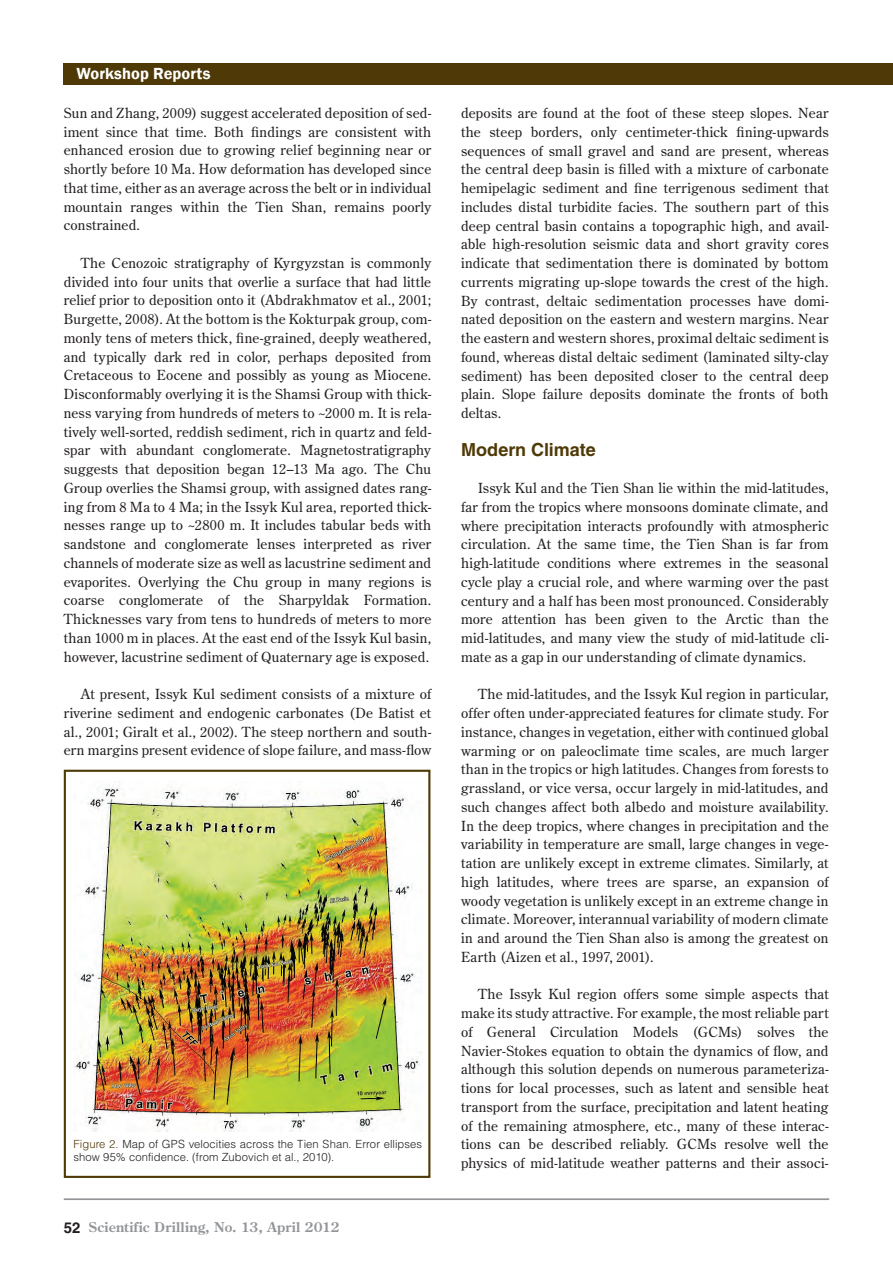
<style>
.page{position:relative;width:893px;height:1263px;background:#fff}
.page>*{position:absolute;margin:0;border:0;box-sizing:border-box;transform-origin:0 0}
.t1{font:700 18px "Helvetica LT Std";letter-spacing:-.005em;color:#4f3a07}
.t2{font:600 16.5px "Franklin Gothic";letter-spacing:.005em;color:#fff}
.t3{font:13.8px/18.8px "Century Old Style Std";letter-spacing:.015em;color:#231f20;text-align:justify}
.t4{font:700 13.5px "Century Old Style Std";letter-spacing:.02em;color:#939598}
.t5{font:300 11.25px/13.5px "Helvetica LT Std";letter-spacing:.01em;color:#231f20}
.s1{color:#4f3a07}
.s2{font-family:"Helvetica LT Std";font-size:15px;color:#231f20}
</style>
<div class="page">
<hr style="left:64px;top:1198px;width:765px;height:2px;background:#939598">
<div style="left:64px;top:64px;width:829px;height:21px;background:#4f3a07"></div>
<div style="left:64px;top:770px;width:366px;height:408px;border:2px solid #4f3a07"></div>
<img style="left:73px;top:785px;width:349px;height:347px">
<p class="t2" style="left:77px;top:63px;width:135px">Workshop Reports</p>
<p class="t3" style="left:64px;top:103px;width:369px">Sun and Zhang, 2009) suggest accelerated deposition of sed&shy;iment since that time. Both findings are consistent with enhanced erosion due to growing relief beginning near or shortly before 10 Ma. How deformation has developed since that time, either as an average across the belt or in individual mountain ranges within the Tien Shan, remains poorly constrained.</p>
<p class="t3" style="left:64px;top:253px;width:369px;text-indent:17px">The Cenozoic stratigraphy of Kyrgyzstan is commonly divided into four units that overlie a surface that had little relief prior to deposition onto it (Abdrakhmatov et al., 2001; Burgette, 2008). At the bottom is the Kokturpak group, com&shy;monly tens of meters thick, fine-grained, deeply weathered, and typically dark red in color, perhaps deposited from Cretaceous to Eocene and possibly as young as Miocene.<br>Disconformably overlying it is the Shamsi Group with thick&shy;ness varying from hundreds of meters to ~2000 m. It is rela&shy;tively well-sorted, reddish sediment, rich in quartz and feld&shy;spar with abundant conglomerate. Magnetostratigraphy suggests that deposition began 12–13 Ma ago. The Chu Group overlies the Shamsi group, with assigned dates rang&shy;ing from 8 Ma to 4 Ma; in the Issyk Kul area, reported thick&shy;nesses range up to ~2800 m. It includes tabular beds with sandstone and conglomerate lenses interpreted as river channels of moderate size as well as lacustrine sediment and evaporites. Overlying the Chu group in many regions is coarse conglomerate of the Sharpyldak Formation.<br>Thicknesses vary from tens to hundreds of meters to more than 1000 m in places. At the east end of the Issyk Kul basin, however, lacustrine sediment of Quaternary age is exposed.</p>
<p class="t3" style="left:64px;top:684px;width:369px;text-indent:17px">At present, Issyk Kul sediment consists of a mixture of riverine sediment and endogenic carbonates (De Batist et al., 2001; Giralt et al., 2002). The steep northern and south&shy;ern margins present evidence of slope failure, and mass-flow</p>
<p class="t5" style="left:73px;top:1137px;width:350px"><span class="s1">Figure 2.</span> Map of GPS velocities across the Tien Shan. Error ellipses show 95% confidence. (from Zubovich et al., 2010).</p>
<p class="t4" style="left:64px;top:1218px;width:277px"><span class="s2">52</span> Scientific Drilling, No. 13, April 2012</p>
<p class="t3" style="left:461px;top:103px;width:369px">deposits are found at the foot of these steep slopes. Near the steep borders, only centimeter-thick fining-upwards sequences of small gravel and sand are present, whereas the central deep basin is filled with a mixture of carbonate hemipelagic sediment and fine terrigenous sediment that includes distal turbidite facies. The southern part of this deep central basin contains a topographic high, and avail&shy;able high-resolution seismic data and short gravity cores indicate that sedimentation there is dominated by bottom currents migrating up-slope towards the crest of the high.<br>By contrast, deltaic sedimentation processes have domi&shy;nated deposition on the eastern and western margins. Near the eastern and western shores, proximal deltaic sediment is found, whereas distal deltaic sediment (laminated silty-clay sediment) has been deposited closer to the central deep plain. Slope failure deposits dominate the fronts of both deltas.</p>
<h1 class="t1" style="left:461px;top:438px;width:136px">Modern Climate</h1>
<p class="t3" style="left:461px;top:478px;width:369px;text-indent:17px">Issyk Kul and the Tien Shan lie within the mid-latitudes, far from the tropics where monsoons dominate climate, and where precipitation interacts profoundly with atmospheric circulation. At the same time, the Tien Shan is far from high-latitude conditions where extremes in the seasonal cycle play a crucial role, and where warming over the past century and a half has been most pronounced. Considerably more attention has been given to the Arctic than the mid-latitudes, and many view the study of mid-latitude cli&shy;mate as a gap in our understanding of climate dynamics.</p>
<p class="t3" style="left:461px;top:685px;width:369px;text-indent:17px">The mid-latitudes, and the Issyk Kul region in particular, offer often under-appreciated features for climate study. For instance, changes in vegetation, either with continued global warming or on paleoclimate time scales, are much larger than in the tropics or high latitudes. Changes from forests to grassland, or vice versa, occur largely in mid-latitudes, and such changes affect both albedo and moisture availability.<br>In the deep tropics, where changes in precipitation and the variability in temperature are small, large changes in vege&shy;tation are unlikely except in extreme climates. Similarly, at high latitudes, where trees are sparse, an expansion of woody vegetation is unlikely except in an extreme change in climate. Moreover, interannual variability of modern climate in and around the Tien Shan also is among the greatest on Earth (Aizen et al., 1997, 2001).</p>
<p class="t3" style="left:461px;top:985px;width:369px;text-indent:17px">The Issyk Kul region offers some simple aspects that make its study attractive. For example, the most reliable part of General Circulation Models (GCMs) solves the Navier-Stokes equation to obtain the dynamics of flow, and although this solution depends on numerous parameteriza&shy;tions for local processes, such as latent and sensible heat transport from the surface, precipitation and latent heating of the remaining atmosphere, etc., many of these interac&shy;tions can be described reliably. GCMs resolve well the physics of mid-latitude weather patterns and their associ-</p>
</div>
